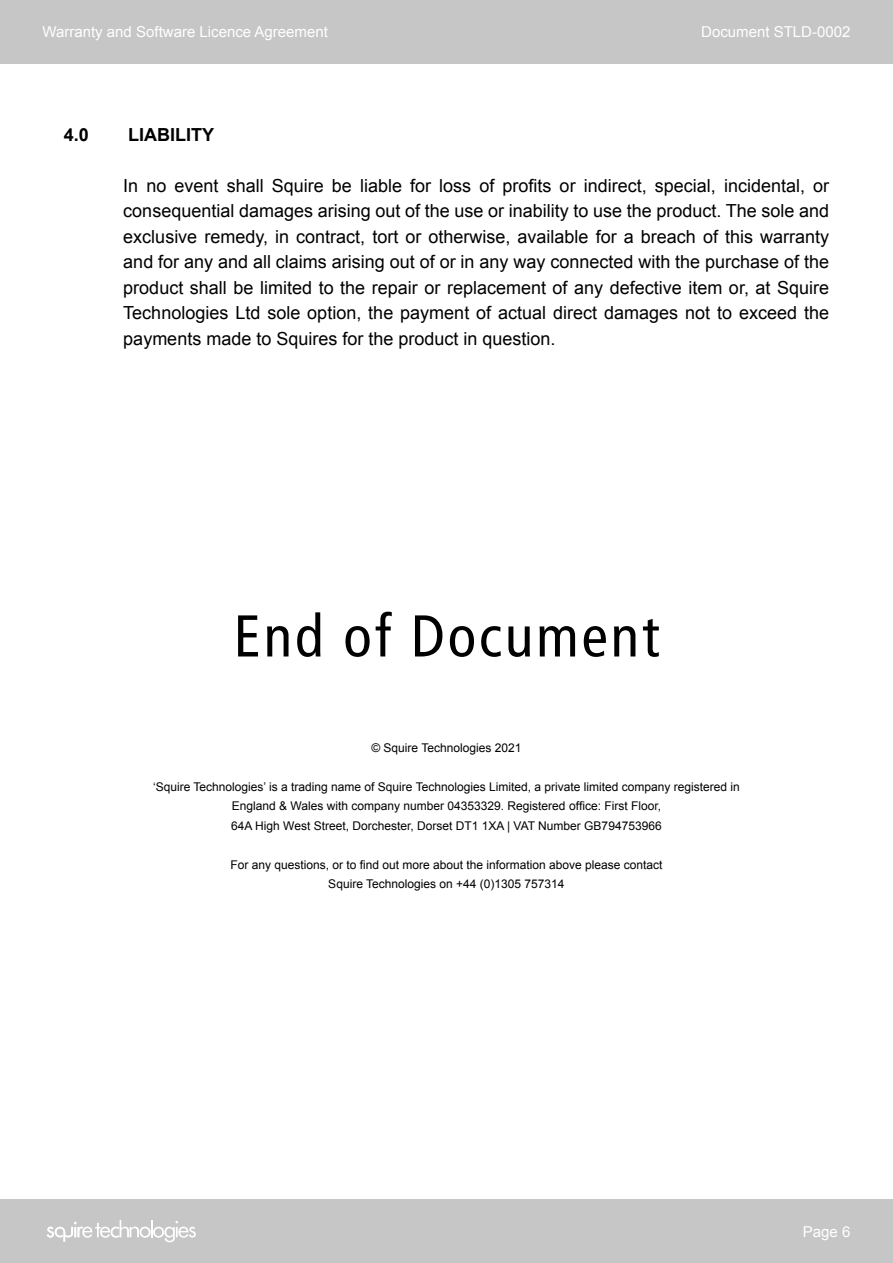
<style>
.page{position:relative;width:893px;height:1263px;background:#fff}
.page>*{position:absolute;margin:0;border:0;box-sizing:border-box;transform-origin:0 0}
.t1{font:condensed 58.8px "Frutiger LT Std";letter-spacing:.05em;color:#000}
.t2{font:18px/25.5px "Arial";color:#000;text-align:justify}
.t3{font:700 18px "Arial";color:#000}
.t4{font:15px "Arial";color:#fff}
.t5{font:12px/19.5px "Arial";color:#000;text-align:center}
</style>
<div class="page">
<div style="left:0;top:0;width:893px;height:64px;background:#c6c6c6"></div>
<div style="left:0;top:1199px;width:893px;height:64px;background:#c6c6c6"></div>
<svg style="left:47px;top:1220px;width:149px;height:22px"></svg>
<p class="t4" style="left:43px;top:22px;width:287px">Warranty and Software Licence Agreement</p>
<p class="t4" style="left:701px;top:22px;width:151px">Document STLD-0002</p>
<p class="t3" style="left:64px;top:122px;width:27px">4.0</p>
<p class="t3" style="left:128px;top:122px;width:88px">LIABILITY</p>
<p class="t2" style="left:123px;top:173px;width:707px">In no event shall Squire be liable for loss of profits or indirect, special, incidental, or consequential damages arising out of the use or inability to use the product. The sole and exclusive remedy, in contract, tort or otherwise, available for a breach of this warranty and for any and all claims arising out of or in any way connected with the purchase of the product shall be limited to the repair or replacement of any defective item or, at Squire Technologies Ltd sole option, the payment of actual direct damages not to exceed the payments made to Squires for the product in question.</p>
<h1 class="t1" style="left:234px;top:602px;width:427px">End of Document</h1>
<p class="t5" style="left:371px;top:738px;width:152px">© Squire Technologies 2021</p>
<p class="t5" style="left:153px;top:777px;width:588px">‘Squire Technologies’ is a trading name of Squire Technologies Limited, a private limited company registered in<br>England &amp; Wales with company number 04353329. Registered office: First Floor,<br>64A High West Street, Dorchester, Dorset DT1 1XA | VAT Number GB794753966</p>
<p class="t5" style="left:230px;top:855px;width:434px">For any questions, or to find out more about the information above please contact<br>Squire Technologies on +44 (0)1305 757314</p>
<p class="t4" style="left:803px;top:1221px;width:49px">Page 6</p>
</div>
